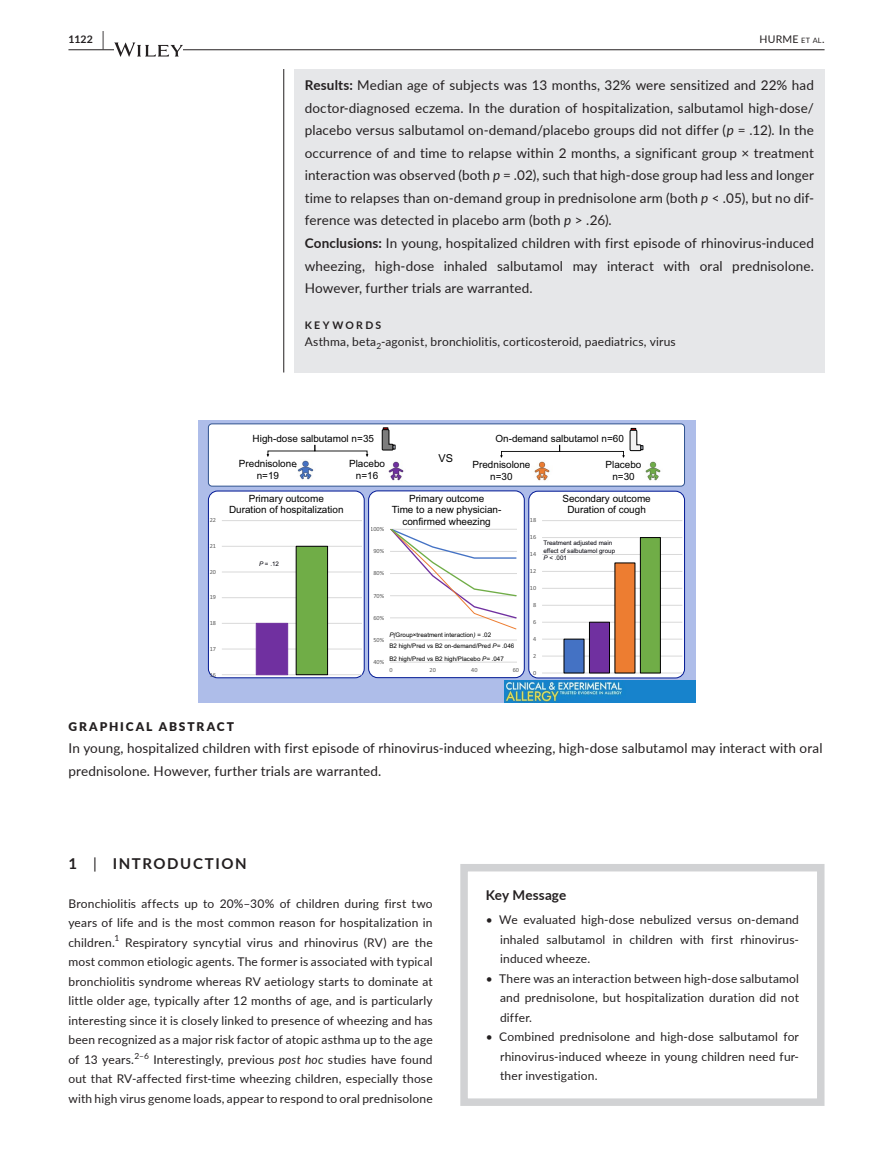
<style>
.page{position:relative;width:893px;height:1174px;background:#fff}
.page>*{position:absolute;margin:0;border:0;box-sizing:border-box;transform-origin:0 0}
.t1{font:700 15px "Lato";letter-spacing:.105em;color:#231f20}
.t2{font:13.5px/22.5px "Lato";letter-spacing:.01em;color:#231f20}
.t3{font:700 13.5px "Lato";letter-spacing:.01em;color:#231f20}
.t4{font:12px/19.5px "Lato";letter-spacing:.015em;color:#231f20;text-align:justify}
.t5{font:900 12px "Lato";letter-spacing:.155em;color:#231f20}
.t6{font:10.95px "Arial";color:#000}
.t7{font:700 10.5px "Lato";letter-spacing:.215em;color:#231f20}
.t8{font:10.5px "Lato";letter-spacing:.02em;color:#231f20}
.t9{font:9.9px/11.4px "Arial";color:#000;text-align:center}
.t10{font:8.4px "Lato";color:#231f20}
.t11{font:6.3px "Arial";color:#000}
.t12{font:6.3px "Calibri";color:#595959}
.t13{font:6.3px/7.5px "Arial";color:#00000a}
.s1{font-size:19.5px}
.s2{font-size:7.35px}
.s3{font-weight:700}
.s4{font-style:italic}
.s5{font-weight:400}
</style>
<div class="page">
<hr style="left:68px;top:49px;width:756px;height:1px;background:#231f20">
<svg style="left:114px;top:42px;width:69px;height:15px"></svg>
<div style="left:294px;top:69px;width:530px;height:303px;background:#e6e7e9"></div>
<hr style="left:283px;top:69px;width:1px;height:303px;background:#231f20">
<div style="left:460px;top:864px;width:364px;height:242px;border:8px solid #d1d2d4"></div>
<div style="left:198px;top:420px;width:497px;height:282px;background:#aebde9"></div>
<img style="left:505px;top:680px;width:190px;height:22px">
<div style="left:208px;top:491px;width:156px;height:187px;background:#fff;border-radius:9px"></div>
<div style="left:208px;top:491px;width:156px;height:187px;border:1px solid #011893;border-radius:9px"></div>
<div style="left:369px;top:491px;width:155px;height:186px;background:#fff;border-radius:9px"></div>
<div style="left:368px;top:490px;width:157px;height:188px;border:1px solid #011893;border-radius:9px"></div>
<div style="left:529px;top:491px;width:155px;height:187px;background:#fff;border-radius:9px"></div>
<div style="left:528px;top:491px;width:157px;height:187px;border:1px solid #011893;border-radius:9px"></div>
<hr style="left:222px;top:674px;width:140px;height:1px;background:#d9d9d9">
<hr style="left:222px;top:649px;width:140px;height:1px;background:#d9d9d9">
<hr style="left:222px;top:623px;width:140px;height:1px;background:#d9d9d9">
<hr style="left:222px;top:597px;width:140px;height:1px;background:#d9d9d9">
<hr style="left:222px;top:572px;width:140px;height:1px;background:#d9d9d9">
<hr style="left:222px;top:546px;width:140px;height:1px;background:#d9d9d9">
<hr style="left:222px;top:520px;width:140px;height:1px;background:#d9d9d9">
<div style="left:256px;top:623px;width:32px;height:52px;background:#7030a0;border:1px solid #7030a0"></div>
<div style="left:296px;top:546px;width:32px;height:129px;background:#70ad47;border:1px solid #000"></div>
<hr style="left:390px;top:639px;width:127px;height:1px;background:#d9d9d9">
<hr style="left:390px;top:662px;width:127px;height:1px;background:#d9d9d9">
<svg style="left:390px;top:529px;width:127px;height:101px"></svg>
<hr style="left:542px;top:672px;width:140px;height:1px;background:#d9d9d9">
<hr style="left:542px;top:656px;width:140px;height:1px;background:#d9d9d9">
<hr style="left:542px;top:639px;width:140px;height:1px;background:#d9d9d9">
<hr style="left:542px;top:622px;width:140px;height:1px;background:#d9d9d9">
<hr style="left:542px;top:605px;width:140px;height:1px;background:#d9d9d9">
<hr style="left:542px;top:588px;width:140px;height:1px;background:#d9d9d9">
<hr style="left:542px;top:571px;width:140px;height:1px;background:#d9d9d9">
<hr style="left:542px;top:554px;width:140px;height:1px;background:#d9d9d9">
<hr style="left:542px;top:537px;width:140px;height:1px;background:#d9d9d9">
<hr style="left:542px;top:520px;width:140px;height:1px;background:#d9d9d9">
<div style="left:564px;top:639px;width:20px;height:34px;background:#4472c4"></div>
<div style="left:589px;top:622px;width:21px;height:51px;background:#7030a0;border:1px solid #000"></div>
<div style="left:615px;top:562px;width:20px;height:111px;background:#ed7d31"></div>
<div style="left:640px;top:537px;width:21px;height:136px;background:#70ad47;border:1px solid #000"></div>
<div style="left:208px;top:424px;width:476px;height:62px;background:#fff;border-radius:4px"></div>
<div style="left:208px;top:423px;width:477px;height:63px;border:1px solid #2f528f;border-radius:4px"></div>
<img style="left:295px;top:467px;width:19px;height:13px">
<img style="left:388px;top:461px;width:16px;height:20px">
<img style="left:645px;top:461px;width:16px;height:20px">
<img style="left:534px;top:461px;width:16px;height:20px">
<svg style="left:382px;top:427px;width:14px;height:23px"></svg>
<svg style="left:267px;top:445px;width:101px;height:22px"></svg>
<svg style="left:500px;top:428px;width:143px;height:30px"></svg>
<p class="t7" style="left:68px;top:31px;width:37px">1122 <span class="s1">|</span></p>
<p class="t8" style="left:760px;top:31px;width:66px">HURME <span class="s2">et al</span>.</p>
<p class="t2" style="left:305px;top:74px;width:511px"><span class="s3">Results:</span> Median age of subjects was 13 months, 32% were sensitized and 22% had doctor-diagnosed eczema. In the duration of hospitalization, salbutamol high-dose/ placebo versus salbutamol on-demand/placebo groups did not differ (<span class="s4">p</span> = .12). In the occurrence of and time to relapse within 2 months, a significant group × treatment interaction was observed (both <span class="s4">p</span> = .02), such that high-dose group had less and longer time to relapses than on-demand group in prednisolone arm (both <span class="s4">p</span> &lt; .05), but no dif&shy;ference was detected in placebo arm (both <span class="s4">p</span> &gt; .26).<br><span class="s3">Conclusions:</span> In young, hospitalized children with first episode of rhinovirus-induced wheezing, high-dose inhaled salbutamol may interact with oral prednisolone.<br>However, further trials are warranted.</p>
<p class="t7" style="left:305px;top:317px;width:78px">KEYWORDS</p>
<p class="t4" style="left:305px;top:331px;width:373px">Asthma, beta<sub>2</sub>-agonist, bronchiolitis, corticosteroid, paediatrics, virus</p>
<p class="t9" style="left:253px;top:433px;width:123px">High-dose salbutamol n=35</p>
<p class="t9" style="left:495px;top:433px;width:130px">On-demand salbutamol n=60</p>
<p class="t9" style="left:239px;top:458px;width:59px;line-height:12px">Prednisolone n=19</p>
<p class="t9" style="left:349px;top:458px;width:37px;line-height:12px">Placebo n=16</p>
<p class="t9" style="left:472px;top:459px;width:60px;line-height:12px">Prednisolone n=30</p>
<p class="t9" style="left:606px;top:459px;width:37px;line-height:12px">Placebo n=30</p>
<p class="t6" style="left:438px;top:451px;width:16px">VS</p>
<p class="t12" style="left:210px;top:516px;width:8px">22</p>
<p class="t12" style="left:210px;top:542px;width:8px">21</p>
<p class="t9" style="left:229px;top:493px;width:116px">Primary outcome<br>Duration of hospitalization</p>
<p class="t13" style="left:259px;top:560px;width:21px"><span class="s4">P</span> = .12</p>
<p class="t9" style="left:392px;top:493px;width:111px">Primary outcome<br>Time to a new physician&shy;confirmed wheezing</p>
<p class="t12" style="left:370px;top:525px;width:15px">100%</p>
<p class="t12" style="left:373px;top:547px;width:12px">90%</p>
<p class="t9" style="left:562px;top:493px;width:90px">Secondary outcome<br>Duration of cough</p>
<p class="t13" style="left:543px;top:539px;width:73px">Treatment adjusted main effect of salbutamol group<br><span class="s4">P</span> &lt; .001</p>
<p class="t12" style="left:530px;top:516px;width:8px">18</p>
<p class="t12" style="left:530px;top:533px;width:8px">16</p>
<p class="t12" style="left:530px;top:550px;width:8px">14</p>
<p class="t12" style="left:210px;top:567px;width:8px">20</p>
<p class="t12" style="left:373px;top:569px;width:12px">80%</p>
<p class="t12" style="left:530px;top:567px;width:8px">12</p>
<p class="t12" style="left:530px;top:584px;width:8px">10</p>
<p class="t12" style="left:210px;top:593px;width:8px">19</p>
<p class="t12" style="left:373px;top:591px;width:12px">70%</p>
<p class="t12" style="left:533px;top:601px;width:5px">8</p>
<p class="t12" style="left:210px;top:619px;width:8px">18</p>
<p class="t12" style="left:373px;top:613px;width:12px">60%</p>
<p class="t12" style="left:533px;top:618px;width:5px">6</p>
<p class="t12" style="left:210px;top:645px;width:8px">17</p>
<p class="t11" style="left:389px;top:630px;width:103px"><span class="s4">P(</span>Group×treatment interaction<span class="s4">) =</span> .02</p>
<p class="t11" style="left:389px;top:655px;width:116px">B2 high/Pred vs B2 high/Placebo <span class="s4">P=</span> .047</p>
<p class="t12" style="left:373px;top:635px;width:12px">50%</p>
<p class="t11" style="left:389px;top:642px;width:126px">B2 high/Pred vs B2 on-demand/Pred <span class="s4">P=</span> .046</p>
<p class="t12" style="left:373px;top:658px;width:12px">40%</p>
<p class="t12" style="left:533px;top:635px;width:5px">4</p>
<p class="t12" style="left:533px;top:652px;width:5px">2</p>
<p class="t12" style="left:210px;top:670px;width:8px">16</p>
<p class="t12" style="left:389px;top:666px;width:5px">0</p>
<p class="t12" style="left:430px;top:666px;width:8px">20</p>
<p class="t12" style="left:471px;top:666px;width:8px">40</p>
<p class="t12" style="left:513px;top:666px;width:8px">60</p>
<p class="t12" style="left:533px;top:668px;width:5px">0</p>
<p class="t5" style="left:68px;top:717px;width:167px">GRAPHICAL ABSTRACT</p>
<p class="t2" style="left:68px;top:736px;width:756px">In young, hospitalized children with first episode of rhinovirus-induced wheezing, high-dose salbutamol may interact with oral prednisolone. However, further trials are warranted.</p>
<p class="t1" style="left:68px;top:852px;width:180px">1 <span class="s5">|</span> INTRODUCTION</p>
<p class="t4" style="left:68px;top:893px;width:366px">Bronchiolitis affects up to 20%–30% of children during first two years of life and is the most common reason for hospitalization in children.</p>
<p class="t10" style="left:115px;top:932px;width:6px">1</p>
<p class="t4" style="left:68px;top:932px;width:366px;text-indent:57px">Respiratory syncytial virus and rhinovirus (RV) are the most common etiologic agents. The former is associated with typical bronchiolitis syndrome whereas RV aetiology starts to dominate at little older age, typically after 12 months of age, and is particularly interesting since it is closely linked to presence of wheezing and has been recognized as a major risk factor of atopic asthma up to the age of 13 years.<sup>2–6</sup> Interestingly, previous <span class="s4">post hoc</span> studies have found out that RV-affected first-time wheezing children, especially those with high virus genome loads, appear to respond to oral prednisolone</p>
<p class="t3" style="left:486px;top:885px;width:82px">Key Message</p>
<p class="t4" style="left:500px;top:909px;width:300px;text-indent:-14px">• We evaluated high-dose nebulized versus on-demand inhaled salbutamol in children with first rhinovirus&shy;induced wheeze.</p>
<p class="t4" style="left:500px;top:968px;width:300px;text-indent:-14px">• There was an interaction between high-dose salbutamol and prednisolone, but hospitalization duration did not differ.</p>
<p class="t4" style="left:500px;top:1026px;width:300px;text-indent:-14px">• Combined prednisolone and high-dose salbutamol for rhinovirus-induced wheeze in young children need fur&shy;ther investigation.</p>
</div>
